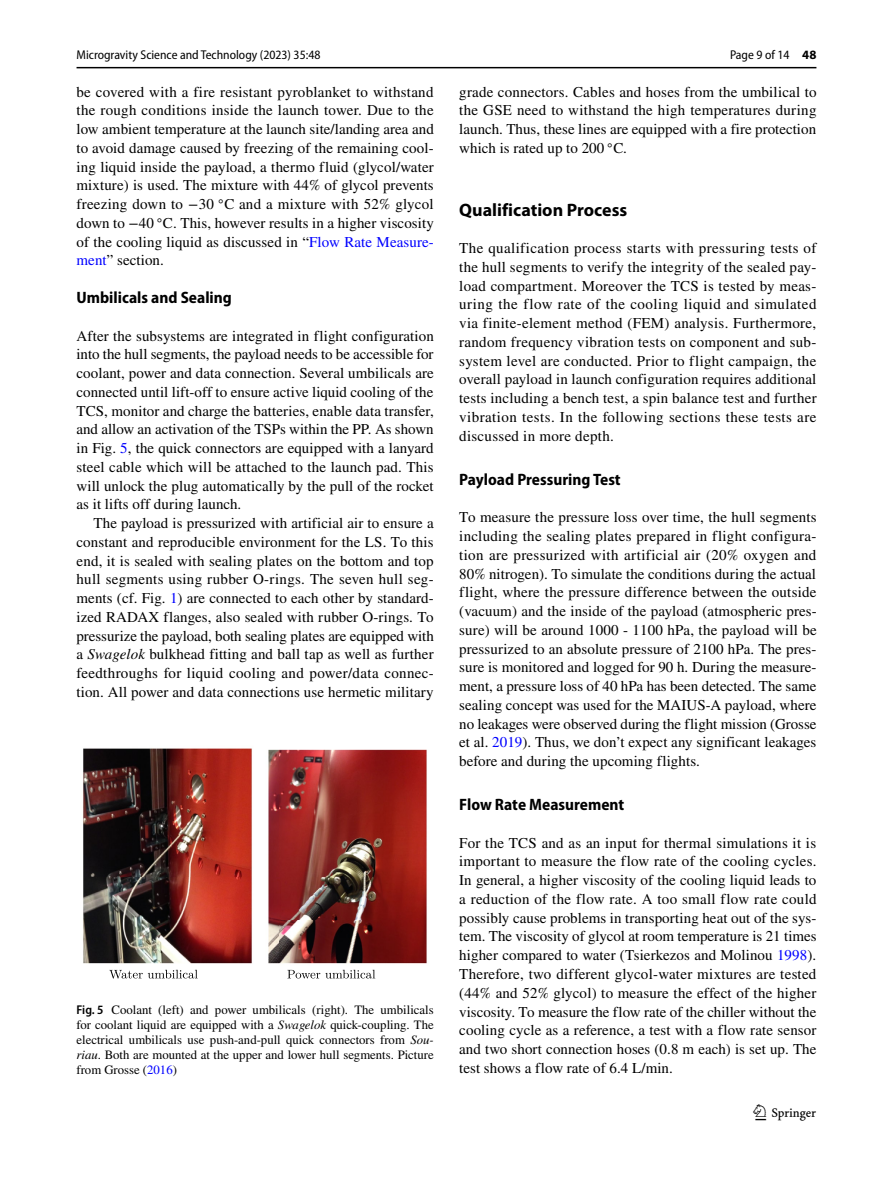
<style>
.page{position:relative;width:893px;height:1187px;background:#fff}
.page>*{position:absolute;margin:0;border:0;box-sizing:border-box;transform-origin:0 0}
.t1{font:22.5px "Springnew Regular 3";color:#000}
.t2{font:700 18px "Myriad Pro";color:#000}
.t3{font:700 semi-condensed 16.5px "Myriad Pro";color:#000}
.t4{font:15px/18.8px "STIX";letter-spacing:.005em;color:#000;text-align:justify}
.t5{font:12.75px/15px "STIX";color:#000;text-align:justify}
.t6{font:semi-condensed 12.75px "Myriad Pro";color:#000}
.s1{font-family:"STIX General Regular 36"}
.s2{font-family:"STIX General Regular 37"}
.s3{color:#00f}
.s4{font-style:italic}
.s5{font-family:"Myriad Pro";font-weight:600;font-stretch:semi-condensed}
.s6{font-weight:700;font-stretch:normal}
.s7{font-family:"STIX General Regular 35"}
</style>
<div class="page">
<hr style="left:77px;top:67px;width:739px;height:1px;background:#000">
<img style="left:83px;top:748px;width:344px;height:216px">
<svg style="left:109px;top:969px;width:88px;height:9px"></svg>
<svg style="left:287px;top:969px;width:88px;height:9px"></svg>
<p class="t6" style="left:77px;top:48px;width:245px">Microgravity Science and Technology (2023) 35:48</p>
<p class="t4" style="left:77px;top:83px;width:359px">be covered with a fire resistant pyroblanket to withstand the rough conditions inside the launch tower. Due to the low ambient temperature at the launch site/landing area and to avoid damage caused by freezing of the remaining cool&shy;ing liquid inside the payload, a thermo fluid (glycol/water mixture) is used. The mixture with 44% of glycol prevents freezing down to −30 <sup>◦</sup><span class="s1">C</span> and a mixture with 52% glycol down to −40 <sup>◦</sup><span class="s2">C</span>. This, however results in a higher viscosity of the cooling liquid as discussed in “<span class="s3">Flow Rate Measure&shy;ment</span>” section.</p>
<p class="t3" style="left:77px;top:288px;width:157px">Umbilicals and Sealing</p>
<p class="t4" style="left:77px;top:327px;width:359px">After the subsystems are integrated in flight configuration into the hull segments, the payload needs to be accessible for coolant, power and data connection. Several umbilicals are connected until lift-off to ensure active liquid cooling of the TCS, monitor and charge the batteries, enable data transfer, and allow an activation of the TSPs within the PP. As shown in Fig. <span class="s3">5</span>, the quick connectors are equipped with a lanyard steel cable which will be attached to the launch pad. This will unlock the plug automatically by the pull of the rocket as it lifts off during launch.</p>
<p class="t4" style="left:77px;top:514px;width:359px;text-indent:17px">The payload is pressurized with artificial air to ensure a constant and reproducible environment for the LS. To this end, it is sealed with sealing plates on the bottom and top hull segments using rubber O-rings. The seven hull seg&shy;ments (cf. Fig. <span class="s3">1</span>) are connected to each other by standard&shy;ized RADAX flanges, also sealed with rubber O-rings. To pressurize the payload, both sealing plates are equipped with a <span class="s4">Swagelok</span> bulkhead fitting and ball tap as well as further feedthroughs for liquid cooling and power/data connec&shy;tion. All power and data connections use hermetic military</p>
<p class="t5" style="left:77px;top:1002px;width:359px"><span class="s5">Fig. 5</span> Coolant (left) and power umbilicals (right). The umbilicals for coolant liquid are equipped with a <span class="s4">Swagelok</span> quick-coupling. The electrical umbilicals use push-and-pull quick connectors from <span class="s4">Sou&shy;riau</span>. Both are mounted at the upper and lower hull segments. Picture from Grosse (<span class="s3">2016</span>)</p>
<p class="t6" style="left:730px;top:48px;width:88px">Page 9 of 14 <span class="s6">48</span></p>
<p class="t4" style="left:459px;top:83px;width:359px">grade connectors. Cables and hoses from the umbilical to the GSE need to withstand the high temperatures during launch. Thus, these lines are equipped with a fire protection which is rated up to 200 <sup>◦</sup><span class="s7">C</span>.</p>
<p class="t2" style="left:459px;top:198px;width:170px">Qualification Process</p>
<p class="t4" style="left:459px;top:240px;width:359px">The qualification process starts with pressuring tests of the hull segments to verify the integrity of the sealed pay&shy;load compartment. Moreover the TCS is tested by meas&shy;uring the flow rate of the cooling liquid and simulated via finite-element method (FEM) analysis. Furthermore, random frequency vibration tests on component and sub&shy;system level are conducted. Prior to flight campaign, the overall payload in launch configuration requires additional tests including a bench test, a spin balance test and further vibration tests. In the following sections these tests are discussed in more depth.</p>
<p class="t3" style="left:459px;top:470px;width:163px">Payload Pressuring Test</p>
<p class="t4" style="left:459px;top:509px;width:359px">To measure the pressure loss over time, the hull segments including the sealing plates prepared in flight configura&shy;tion are pressurized with artificial air (20% oxygen and 80% nitrogen). To simulate the conditions during the actual flight, where the pressure difference between the outside (vacuum) and the inside of the payload (atmospheric pres&shy;sure) will be around 1000 - 1100 hPa, the payload will be pressurized to an absolute pressure of 2100 hPa. The pres&shy;sure is monitored and logged for 90 h. During the measure&shy;ment, a pressure loss of 40 hPa has been detected. The same sealing concept was used for the MAIUS-A payload, where no leakages were observed during the flight mission (Grosse et al. <span class="s3">2019</span>). Thus, we don’t expect any significant leakages before and during the upcoming flights.</p>
<p class="t3" style="left:459px;top:795px;width:166px">Flow Rate Measurement</p>
<p class="t4" style="left:459px;top:834px;width:359px">For the TCS and as an input for thermal simulations it is important to measure the flow rate of the cooling cycles.<br>In general, a higher viscosity of the cooling liquid leads to a reduction of the flow rate. A too small flow rate could possibly cause problems in transporting heat out of the sys&shy;tem. The viscosity of glycol at room temperature is 21 times higher compared to water (Tsierkezos and Molinou <span class="s3">1998</span>).<br>Therefore, two different glycol-water mixtures are tested (44% and 52% glycol) to measure the effect of the higher viscosity. To measure the flow rate of the chiller without the cooling cycle as a reference, a test with a flow rate sensor and two short connection hoses (0.8 m each) is set up. The test shows a flow rate of 6.4 L/min.</p>
<h1 class="t1" style="left:755px;top:1104px;width:62px">1 3</h1>
</div>
